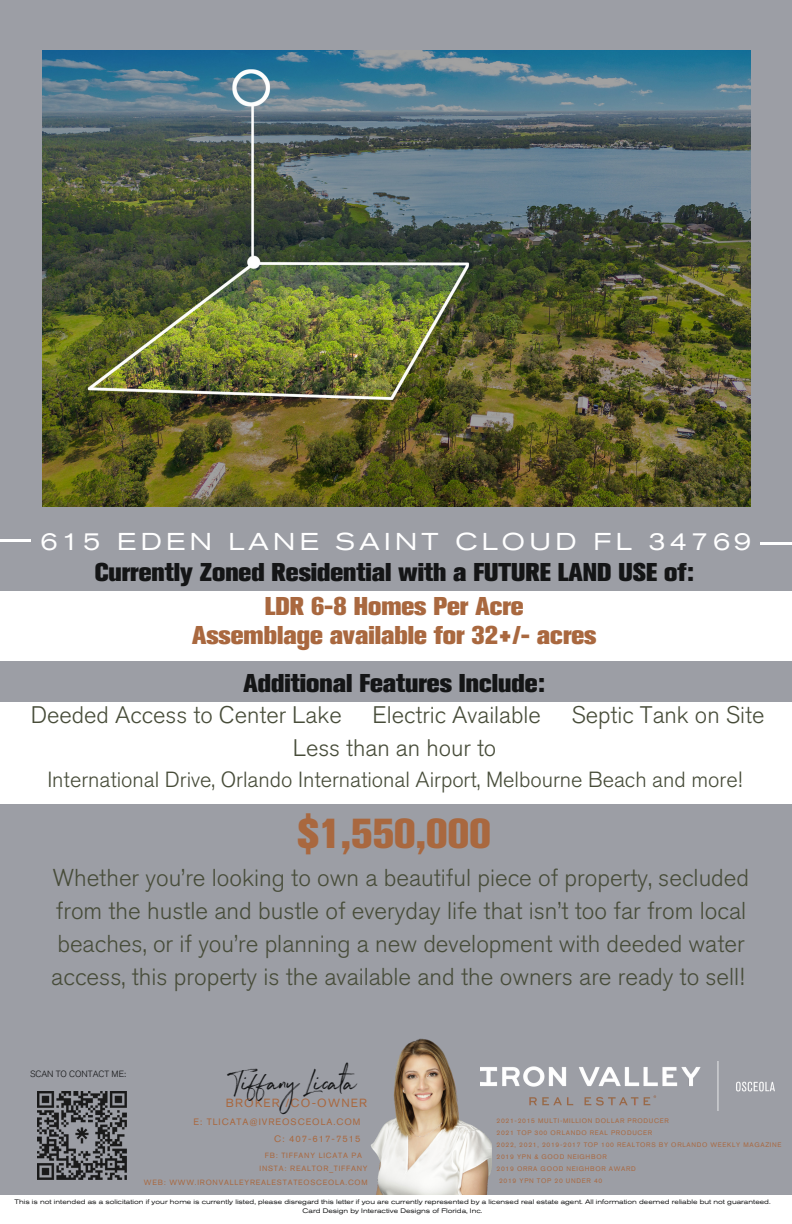
<style>
.page{position:relative;width:792px;height:1224px;background:#9c9ea5}
.page>*{position:absolute;margin:0;border:0;box-sizing:border-box;transform-origin:0 0}
.t1{font:800 41.6px "Akzidenz Grotesk BQ";color:#a9683f}
.t2{font:32.2px "Northwell";color:#141516}
.t3{font:800 25.6px "Akzidenz Grotesk BQ";color:#141516}
.t4{font:800 25.6px "Akzidenz Grotesk BQ";color:#a9683f}
.t5{font:300 24.2px/33px "Akzidenz Grotesk BQ";color:#474c39}
.t6{font:expanded 24.2px "Akzidenz Grotesk BQ";letter-spacing:.18em;color:#fff}
.t7{font:300 23.8px "Akzidenz Grotesk BQ";color:#474c39}
.t8{font:300 21.8px "Akzidenz Grotesk BQ";color:#474c39}
.t9{font:11.8px "Akzidenz Grotesk BQ";letter-spacing:.105em;color:#a9683f}
.t10{font:9.2px "Akzidenz Grotesk BQ";letter-spacing:.105em;color:#a9683f}
.t11{font:300 9px "Akzidenz Grotesk BQ";letter-spacing:-.005em;color:#141516}
.t12{font:7.6px "Akzidenz Grotesk BQ";letter-spacing:.105em;color:#a9683f}
.t13{font:6.6px "Akzidenz Grotesk BQ";letter-spacing:.105em;color:#a9683f}
.t14{font:expanded 6.4px "Akzidenz Grotesk BQ";color:#141516}
</style>
<div class="page">
<img style="left:42px;top:51px;width:708px;height:456px">
<hr style="left:0;top:539px;width:31px;height:3px;background:#fff">
<hr style="left:760px;top:542px;width:32px;height:3px;background:#fff">
<div style="left:0;top:703px;width:792px;height:101px;background:#fff"></div>
<div style="left:0;top:591px;width:792px;height:70px;background:#fff"></div>
<img style="left:370px;top:1038px;width:122px;height:157px">
<img style="left:38px;top:1091px;width:88px;height:89px">
<img style="left:480px;top:1061px;width:294px;height:50px">
<div style="left:0;top:1195px;width:792px;height:29px;background:#fff"></div>
<p class="t6" style="left:40px;top:527px;width:713px">615 EDEN LANE SAINT CLOUD FL 34769</p>
<p class="t3" style="left:95px;top:557px;width:601px">Currently Zoned Residential with a FUTURE LAND USE of:</p>
<p class="t4" style="left:265px;top:592px;width:260px">LDR 6-8 Homes Per Acre</p>
<p class="t4" style="left:192px;top:620px;width:406px">Assemblage available for 32+/- acres</p>
<p class="t3" style="left:244px;top:668px;width:303px">Additional Features Include:</p>
<p class="t7" style="left:31px;top:701px;width:312px">Deeded Access to Center Lake</p>
<p class="t7" style="left:372px;top:701px;width:170px">Electric Available</p>
<p class="t7" style="left:571px;top:701px;width:195px">Septic Tank on Site</p>
<p class="t7" style="left:293px;top:734px;width:205px">Less than an hour to</p>
<p class="t8" style="left:47px;top:768px;width:696px">International Drive, Orlando International Airport, Melbourne Beach and more!</p>
<p class="t1" style="left:297px;top:809px;width:195px">$1,550,000</p>
<p class="t5" style="left:51px;top:861px;width:699px">Whether you’re looking to own a beautiful piece of property, secluded from the hustle and bustle of everyday life that isn’t too far from local beaches, or if you’re planning a new development with deeded water access, this property is the available and the owners are ready to sell!</p>
<p class="t11" style="left:30px;top:1069px;width:97px">SCAN TO CONTACT ME:</p>
<p class="t2" style="left:232px;top:1059px;width:126px">Tiffany Licata</p>
<p class="t9" style="left:226px;top:1096px;width:143px">BROKER /CO-OWNER</p>
<p class="t10" style="left:193px;top:1117px;width:169px">E: TLICATA@IVREOSCEOLA.COM</p>
<p class="t10" style="left:274px;top:1134px;width:88px">C: 407-617-7515</p>
<p class="t12" style="left:265px;top:1150px;width:99px">FB: TIFFANY LICATA PA</p>
<p class="t12" style="left:260px;top:1164px;width:110px">INSTA: REALTOR_TIFFANY</p>
<p class="t12" style="left:144px;top:1178px;width:225px">WEB: WWW.IRONVALLEYREALESTATEOSCEOLA.COM</p>
<p class="t13" style="left:497px;top:1117px;width:174px">2021-2015 MULTI-MILLION DOLLAR PRODUCER</p>
<p class="t13" style="left:497px;top:1129px;width:157px">2021 TOP 300 ORLANDO REAL PRODUCER</p>
<p class="t13" style="left:497px;top:1141px;width:286px">2022, 2021, 2019-2017 TOP 100 REALTORS BY ORLANDO WEEKLY MAGAZINE</p>
<p class="t13" style="left:497px;top:1153px;width:112px">2019 YPN &amp; GOOD NEIGHBOR</p>
<p class="t13" style="left:497px;top:1165px;width:141px">2019 ORRA GOOD NEIGHBOR AWARD</p>
<p class="t13" style="left:499px;top:1177px;width:105px">2019 YPN TOP 20 UNDER 40</p>
<p class="t14" style="left:15px;top:1198px;width:758px">This is not intended as a solicitation if your home is currently listed, please disregard this letter if you are currently represented by a licensed real estate agent. All information deemed reliable but not guaranteed.</p>
<p class="t14" style="left:303px;top:1207px;width:181px">Card Design by Interactive Designs of Florida, Inc.</p>
</div>
